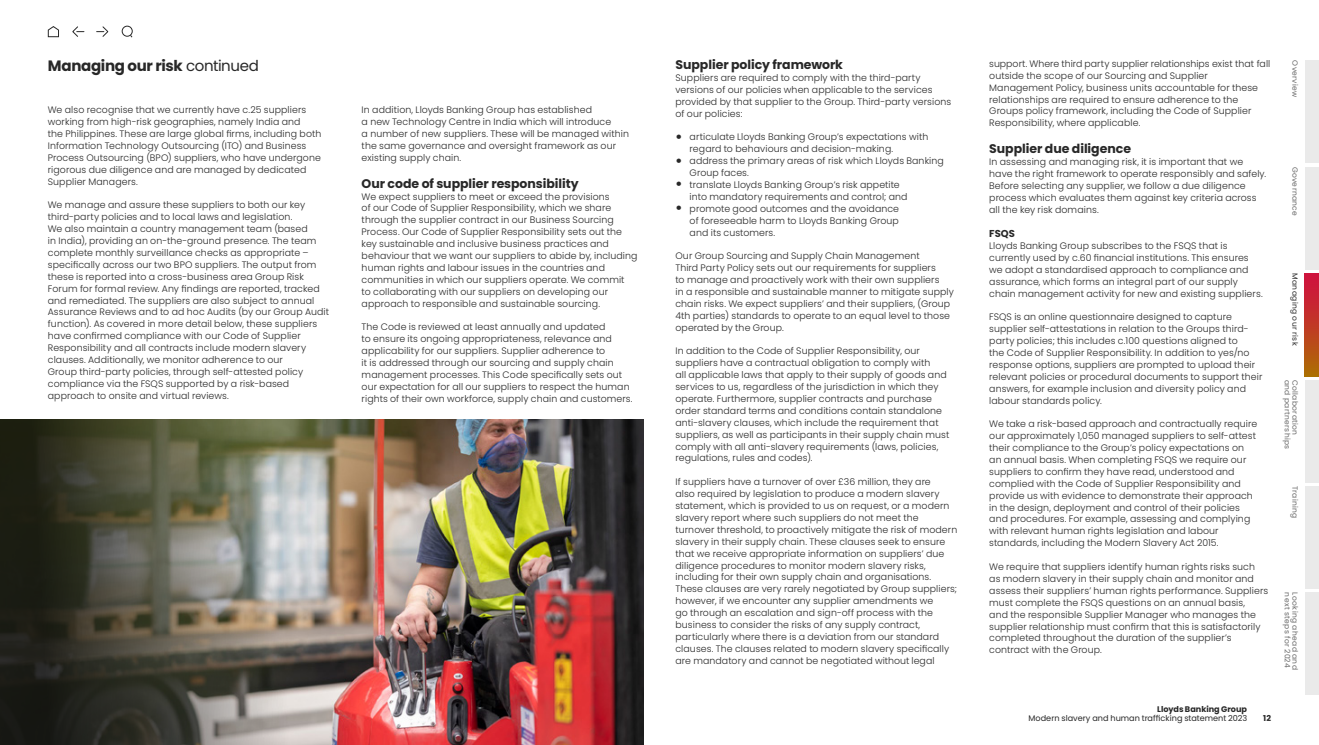
<style>
.page{position:relative;width:1319px;height:745px;background:#fff}
.page>*{position:absolute;margin:0;border:0;box-sizing:border-box;transform-origin:0 0}
.t1{font:700 15px "Poppins";letter-spacing:-.02em;color:#282828}
.t2{font:700 12.5px "Poppins";letter-spacing:-.005em;color:#282828}
.t3{font:700 10px "Poppins";color:#282828}
.t4{font:300 9.38px/11.9px "Poppins";letter-spacing:.01em;color:#282828}
.t5{font:8.12px "Poppins";color:#282828}
.t6{font:700 8.12px "Poppins";color:#282828}
.t7{font:7.5px "Poppins";letter-spacing:.05em;color:#696969}
.t8{font:7.5px "Poppins";letter-spacing:.05em;color:#282828}
.s1{font-weight:400}
.s2{font-size:18.75px}
</style>
<div class="page">
<img style="left:0;top:419px;width:643px;height:325px">
<svg style="left:97px;top:26px;width:12px;height:11px"></svg>
<svg style="left:72px;top:26px;width:12px;height:11px"></svg>
<svg style="left:47px;top:26px;width:12px;height:12px"></svg>
<div style="left:122px;top:26px;width:11px;height:11px;border:1px solid #282828;border-radius:50%"></div>
<svg style="left:1304px;top:273px;width:14px;height:103px"></svg>
<div style="left:1304px;top:60px;width:14px;height:103px;background:#eaeaea"></div>
<div style="left:1304px;top:167px;width:14px;height:102px;background:#eaeaea"></div>
<div style="left:1304px;top:379px;width:14px;height:103px;background:#eaeaea"></div>
<div style="left:1304px;top:485px;width:14px;height:103px;background:#eaeaea"></div>
<div style="left:1304px;top:592px;width:14px;height:102px;background:#eaeaea"></div>
<h1 class="t1" style="left:48px;top:57px;width:212px">Managing our risk <span class="s1">continued</span></h1>
<p class="t4" style="left:989px;top:58px;width:283px">support. Where third party supplier relationships exist that fall outside the scope of our Sourcing and Supplier Management Policy, business units accountable for these relationships are required to ensure adherence to the Groups policy framework, including the Code of Supplier Responsibility, where applicable.</p>
<h2 class="t2" style="left:989px;top:141px;width:143px">Supplier due diligence</h2>
<p class="t4" style="left:989px;top:156px;width:278px">In assessing and managing risk, it is important that we have the right framework to operate responsibly and safely.<br>Before selecting any supplier, we follow a due diligence process which evaluates them against key criteria across all the key risk domains.</p>
<p class="t3" style="left:989px;top:227px;width:27px">FSQS</p>
<p class="t4" style="left:989px;top:239px;width:275px">Lloyds Banking Group subscribes to the FSQS that is currently used by c.60 financial institutions. This ensures we adopt a standardised approach to compliance and assurance, which forms an integral part of our supply chain management activity for new and existing suppliers.</p>
<p class="t4" style="left:989px;top:311px;width:275px">FSQS is an online questionnaire designed to capture supplier self-attestations in relation to the Groups third&shy;party policies; this includes c.100 questions aligned to<br>the Code of Supplier Responsibility. In addition to yes/no response options, suppliers are prompted to upload their relevant policies or procedural documents to support their answers, for example inclusion and diversity policy and labour standards policy.</p>
<p class="t4" style="left:989px;top:418px;width:269px">We take a risk-based approach and contractually require our approximately 1,050 managed suppliers to self-attest their compliance to the Group’s policy expectations on an annual basis. When completing FSQS we require our suppliers to confirm they have read, understood and complied with the Code of Supplier Responsibility and provide us with evidence to demonstrate their approach in the design, deployment and control of their policies and procedures. For example, assessing and complying with relevant human rights legislation and labour standards, including the Modern Slavery Act 2015.</p>
<p class="t4" style="left:989px;top:560px;width:280px">We require that suppliers identify human rights risks such as modern slavery in their supply chain and monitor and assess their suppliers’ human rights performance. Suppliers must complete the FSQS questions on an annual basis,<br>and the responsible Supplier Manager who manages the supplier relationship must confirm that this is satisfactorily completed throughout the duration of the supplier’s contract with the Group.</p>
<h2 class="t2" style="left:675px;top:57px;width:169px">Supplier policy framework</h2>
<p class="t4" style="left:675px;top:72px;width:277px">Suppliers are required to comply with the third-party versions of our policies when applicable to the services provided by that supplier to the Group. Third-party versions of our policies:</p>
<p class="t4" style="left:689px;top:131px;width:240px;text-indent:-14px"><span class="s2">•</span> articulate Lloyds Banking Group’s expectations with regard to behaviours and decision-making.</p>
<p class="t4" style="left:689px;top:155px;width:256px;text-indent:-14px"><span class="s2">•</span> address the primary areas of risk which Lloyds Banking<br>Group faces.</p>
<p class="t4" style="left:689px;top:179px;width:219px;text-indent:-14px"><span class="s2">•</span> translate Lloyds Banking Group’s risk appetite into mandatory requirements and control; and</p>
<p class="t4" style="left:689px;top:202px;width:211px;text-align:justify;text-indent:-14px"><span class="s2">•</span> promote good outcomes and the avoidance of foreseeable harm to Lloyds Banking Group and its customers.</p>
<p class="t4" style="left:675px;top:250px;width:280px">Our Group Sourcing and Supply Chain Management<br>Third Party Policy sets out our requirements for suppliers<br>to manage and proactively work with their own suppliers<br>in a responsible and sustainable manner to mitigate supply chain risks. We expect suppliers’ and their suppliers, (Group 4th parties) standards to operate to an equal level to those operated by the Group.</p>
<p class="t4" style="left:675px;top:345px;width:275px">In addition to the Code of Supplier Responsibility, our suppliers have a contractual obligation to comply with<br>all applicable laws that apply to their supply of goods and services to us, regardless of the jurisdiction in which they operate. Furthermore, supplier contracts and purchase order standard terms and conditions contain standalone anti-slavery clauses, which include the requirement that suppliers, as well as participants in their supply chain must comply with all anti-slavery requirements (laws, policies, regulations, rules and codes).</p>
<p class="t4" style="left:675px;top:476px;width:283px">If suppliers have a turnover of over £36 million, they are<br>also required by legislation to produce a modern slavery statement, which is provided to us on request, or a modern slavery report where such suppliers do not meet the turnover threshold, to proactively mitigate the risk of modern slavery in their supply chain. These clauses seek to ensure that we receive appropriate information on suppliers’ due diligence procedures to monitor modern slavery risks, including for their own supply chain and organisations.<br>These clauses are very rarely negotiated by Group suppliers; however, if we encounter any supplier amendments we<br>go through an escalation and sign-off process with the business to consider the risks of any supply contract, particularly where there is a deviation from our standard clauses. The clauses related to modern slavery specifically are mandatory and cannot be negotiated without legal</p>
<p class="t4" style="left:48px;top:104px;width:275px">We also recognise that we currently have c.25 suppliers working from high-risk geographies, namely India and<br>the Philippines. These are large global firms, including both Information Technology Outsourcing (ITO) and Business Process Outsourcing (BPO) suppliers, who have undergone rigorous due diligence and are managed by dedicated Supplier Managers.</p>
<p class="t4" style="left:48px;top:199px;width:283px">We manage and assure these suppliers to both our key third-party policies and to local laws and legislation.<br>We also maintain a country management team (based<br>in India), providing an on-the-ground presence. The team complete monthly surveillance checks as appropriate – specifically across our two BPO suppliers. The output from these is reported into a cross-business area Group Risk Forum for formal review. Any findings are reported, tracked and remediated. The suppliers are also subject to annual Assurance Reviews and to ad hoc Audits (by our Group Audit function). As covered in more detail below, these suppliers have confirmed compliance with our Code of Supplier Responsibility and all contracts include modern slavery clauses. Additionally, we monitor adherence to our<br>Group third-party policies, through self-attested policy compliance via the FSQS supported by a risk-based approach to onsite and virtual reviews.</p>
<p class="t4" style="left:361px;top:104px;width:269px">In addition, Lloyds Banking Group has established<br>a new Technology Centre in India which will introduce<br>a number of new suppliers. These will be managed within the same governance and oversight framework as our existing supply chain.</p>
<h2 class="t2" style="left:361px;top:176px;width:219px">Our code of supplier responsibility</h2>
<p class="t4" style="left:361px;top:190px;width:277px">We expect suppliers to meet or exceed the provisions<br>of our Code of Supplier Responsibility, which we share through the supplier contract in our Business Sourcing Process. Our Code of Supplier Responsibility sets out the key sustainable and inclusive business practices and behaviour that we want our suppliers to abide by, including human rights and labour issues in the countries and communities in which our suppliers operate. We commit<br>to collaborating with our suppliers on developing our approach to responsible and sustainable sourcing.</p>
<p class="t4" style="left:361px;top:321px;width:272px">The Code is reviewed at least annually and updated<br>to ensure its ongoing appropriateness, relevance and applicability for our suppliers. Supplier adherence to<br>it is addressed through our sourcing and supply chain management processes. This Code specifically sets out our expectation for all our suppliers to respect the human rights of their own workforce, supply chain and customers.</p>
<p class="t7" style="left:1299px;top:60px;width:38px;rotate:90deg">Overview</p>
<p class="t7" style="left:1299px;top:167px;width:51px;rotate:90deg">Governance</p>
<p class="t8" style="left:1299px;top:273px;width:74px;rotate:90deg">Managing our risk</p>
<p class="t7" style="left:1291px;top:379px;width:71px;rotate:90deg">and partnerships</p>
<p class="t7" style="left:1299px;top:379px;width:57px;rotate:90deg">Collaboration</p>
<p class="t7" style="left:1299px;top:485px;width:34px;rotate:90deg">Training</p>
<p class="t7" style="left:1291px;top:592px;width:77px;rotate:90deg">next steps for 2024</p>
<p class="t7" style="left:1299px;top:592px;width:79px;rotate:90deg">Looking ahead and</p>
<p class="t6" style="left:1157px;top:704px;width:91px">Lloyds Banking Group</p>
<p class="t5" style="left:1028px;top:712px;width:220px">Modern slavery and human trafficking statement 2023</p>
<p class="t6" style="left:1262px;top:713px;width:9px">12</p>
</div>
